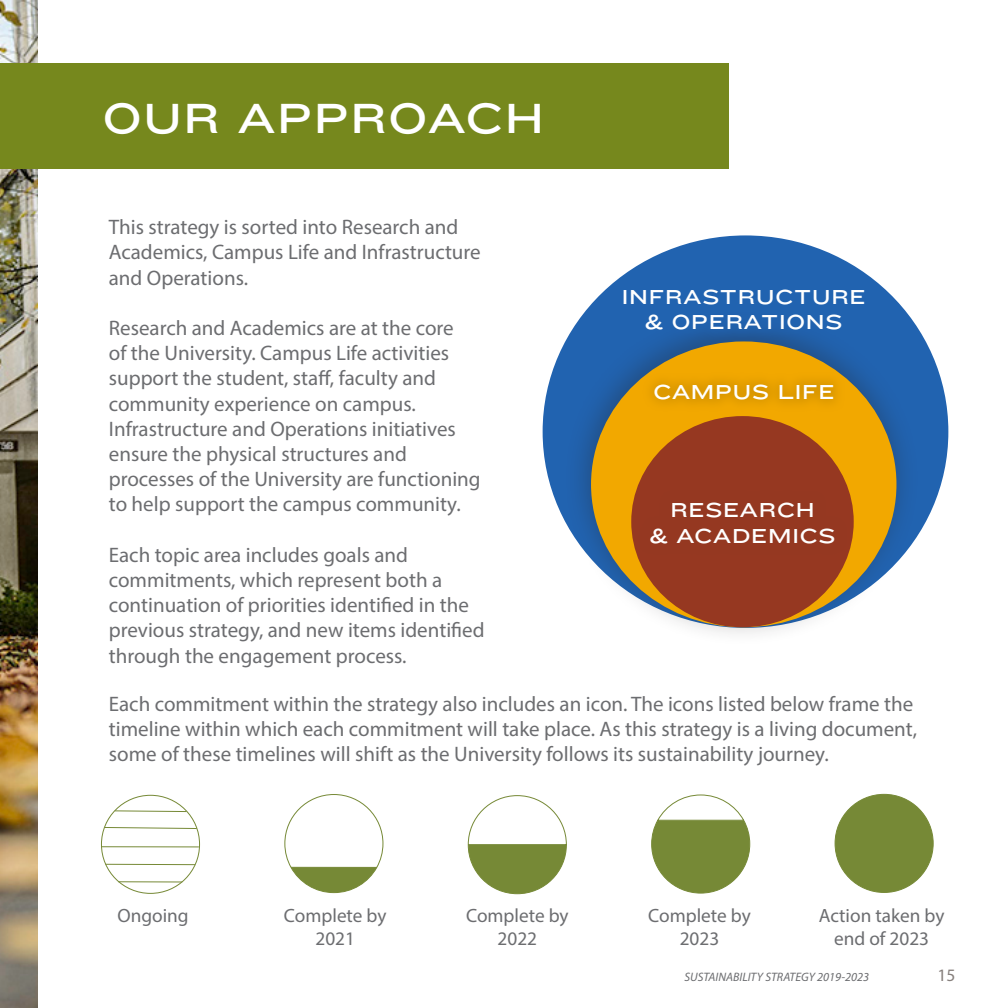
<style>
.page{position:relative;width:1008px;height:1008px;background:#fff}
.page>*{position:absolute;margin:0;border:0;box-sizing:border-box;transform-origin:0 0}
.t1{font:43.75px "Knockout 34 Junior Sumo";letter-spacing:.04em;color:#fff}
.t2{font:21px/25.2px "Myriad Pro";color:#6c6d70}
.t3{font:21px "Knockout 34 Junior Sumo";letter-spacing:.04em;color:#fff}
.t4{font:19.25px/23.1px "Myriad Pro";color:#6c6d70;text-align:center}
.t5{font:17.5px "Myriad Pro";color:#867f7c}
.t6{font:italic 12.25px "Myriad Pro";color:#6c6d70}
</style>
<div class="page">
<img style="left:0;top:0;width:38px;height:1008px">
<div style="left:543px;top:236px;width:405px;height:391px;background:#2163b0;border-radius:50%"></div>
<div style="left:564px;top:309px;width:356px;height:337px;background:#231f20;opacity:.34"></div>
<div style="left:591px;top:341px;width:305px;height:286px;background:#f2a800;border-radius:50%"></div>
<div style="left:631px;top:416px;width:223px;height:211px;background:#963821;border-radius:50%"></div>
<div style="left:641px;top:371px;width:205px;height:41px;background:#d19100;opacity:.75"></div>
<div style="left:610px;top:276px;width:267px;height:66px;background:#2163b0"></div>
<div style="left:0;top:63px;width:729px;height:106px;background:#76881d"></div>
<svg style="left:114px;top:810px;width:73px;height:2px"></svg>
<svg style="left:104px;top:827px;width:93px;height:2px"></svg>
<hr style="left:101px;top:846px;width:98px;height:1px;background:#768936">
<hr style="left:105px;top:864px;width:90px;height:1px;background:#768936">
<hr style="left:118px;top:881px;width:64px;height:1px;background:#768936">
<svg style="left:284px;top:794px;width:100px;height:99px"></svg>
<svg style="left:467px;top:795px;width:100px;height:100px"></svg>
<svg style="left:651px;top:794px;width:100px;height:100px"></svg>
<div style="left:835px;top:794px;width:98px;height:98px;background:#768936;border-radius:50%"></div>
<p class="t1" style="left:103px;top:87px;width:443px">OUR APPROACH</p>
<p class="t2" style="left:109px;top:214px;width:373px">This strategy is sorted into Research and<br>Academics, Campus Life and Infrastructure and Operations.</p>
<p class="t2" style="left:109px;top:315px;width:373px">Research and Academics are at the core<br>of the University. Campus Life activities support the student, staff, faculty and community experience on campus.<br>Infrastructure and Operations initiatives ensure the physical structures and processes of the University are functioning to help support the campus community.</p>
<p class="t2" style="left:109px;top:542px;width:377px">Each topic area includes goals and commitments, which represent both a continuation of priorities identified in the previous strategy, and new items identified through the engagement process.</p>
<p class="t3" style="left:622px;top:281px;width:245px">INFRASTRUCTURE</p>
<p class="t3" style="left:645px;top:306px;width:199px">&amp; OPERATIONS</p>
<p class="t3" style="left:653px;top:377px;width:183px">CAMPUS LIFE</p>
<p class="t3" style="left:670px;top:495px;width:146px">RESEARCH</p>
<p class="t3" style="left:649px;top:520px;width:188px">&amp; ACADEMICS</p>
<p class="t2" style="left:109px;top:691px;width:810px">Each commitment within the strategy also includes an icon. The icons listed below frame the timeline within which each commitment will take place. As this strategy is a living document, some of these timelines will shift as the University follows its sustainability journey.</p>
<p class="t4" style="left:117px;top:904px;width:73px">Ongoing</p>
<p class="t4" style="left:284px;top:904px;width:104px">Complete by<br>2021</p>
<p class="t4" style="left:466px;top:904px;width:104px">Complete by<br>2022</p>
<p class="t4" style="left:648px;top:904px;width:104px">Complete by<br>2023</p>
<p class="t4" style="left:819px;top:904px;width:127px">Action taken by end of 2023</p>
<p class="t6" style="left:685px;top:969px;width:186px">SUSTAINABILITY STRATEGY 2019-2023</p>
<p class="t5" style="left:938px;top:965px;width:19px">15</p>
</div>
